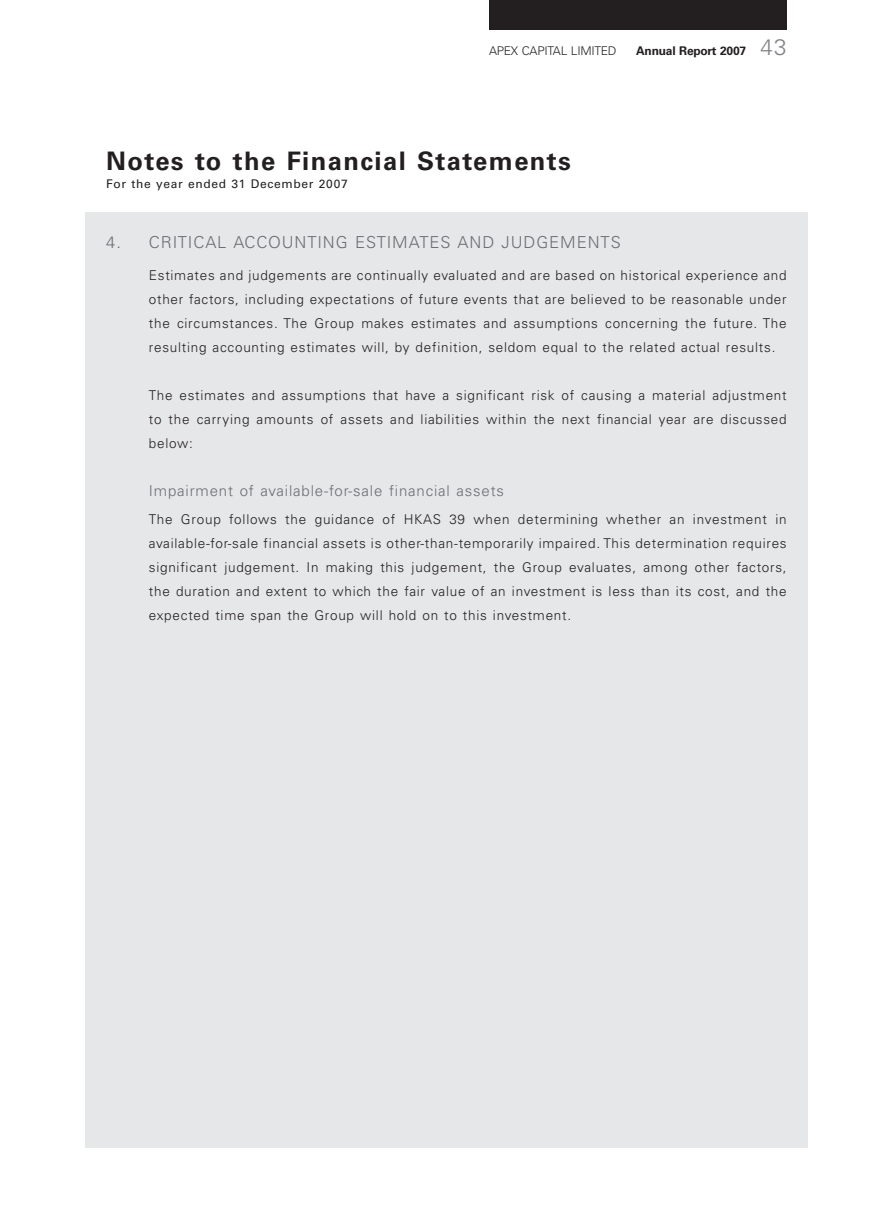
<style>
.page{position:relative;width:893px;height:1212px;background:#fff}
.page>*{position:absolute;margin:0;border:0;box-sizing:border-box;transform-origin:0 0}
.t1{font:700 25.5px "Univers LT Std";letter-spacing:.055em;color:#231f20}
.t2{font:300 16.5px "Univers LT Std";letter-spacing:.055em;color:#6c6d70}
.t3{font:300 15px "Univers LT Std";letter-spacing:.055em;color:#6c6d70}
.t4{font:300 13.5px/24px "Univers LT Std";letter-spacing:.055em;color:#231f20;text-align:justify}
.t5{font:12px "Univers LT Std";letter-spacing:.055em;color:#231f20}
.t6{font:300 12px "Univers LT Std";letter-spacing:-.02em;color:#231f20}
.t7{font:700 12px "Univers LT Std";letter-spacing:-.02em;color:#231f20}
.s1{font-weight:300;font-size:22.5px;color:#808285}
</style>
<div class="page">
<div style="left:489px;top:0;width:298px;height:30px;background:#231f20"></div>
<div style="left:85px;top:213px;width:723px;height:935px;background:#e6e7e9"></div>
<p class="t6" style="left:489px;top:46px;width:129px">APEX CAPITAL LIMITED</p>
<p class="t7" style="left:636px;top:46px;width:152px">Annual Report 2007 <span class="s1">43</span></p>
<h1 class="t1" style="left:106px;top:152px;width:466px">Notes to the Financial Statements</h1>
<p class="t5" style="left:106px;top:177px;width:243px">For the year ended 31 December 2007</p>
<p class="t2" style="left:106px;top:235px;width:516px">4. CRITICAL ACCOUNTING ESTIMATES AND JUDGEMENTS</p>
<p class="t4" style="left:149px;top:264px;width:639px">Estimates and judgements are continually evaluated and are based on historical experience and other factors, including expectations of future events that are believed to be reasonable under the circumstances. The Group makes estimates and assumptions concerning the future. The resulting accounting estimates will, by definition, seldom equal to the related actual results.</p>
<p class="t4" style="left:149px;top:384px;width:639px">The estimates and assumptions that have a significant risk of causing a material adjustment to the carrying amounts of assets and liabilities within the next financial year are discussed below:</p>
<p class="t3" style="left:149px;top:485px;width:357px">Impairment of available-for-sale financial assets</p>
<p class="t4" style="left:149px;top:508px;width:639px">The Group follows the guidance of HKAS 39 when determining whether an investment in available-for-sale financial assets is other-than-temporarily impaired. This determination requires significant judgement. In making this judgement, the Group evaluates, among other factors, the duration and extent to which the fair value of an investment is less than its cost, and the expected time span the Group will hold on to this investment.</p>
</div>
